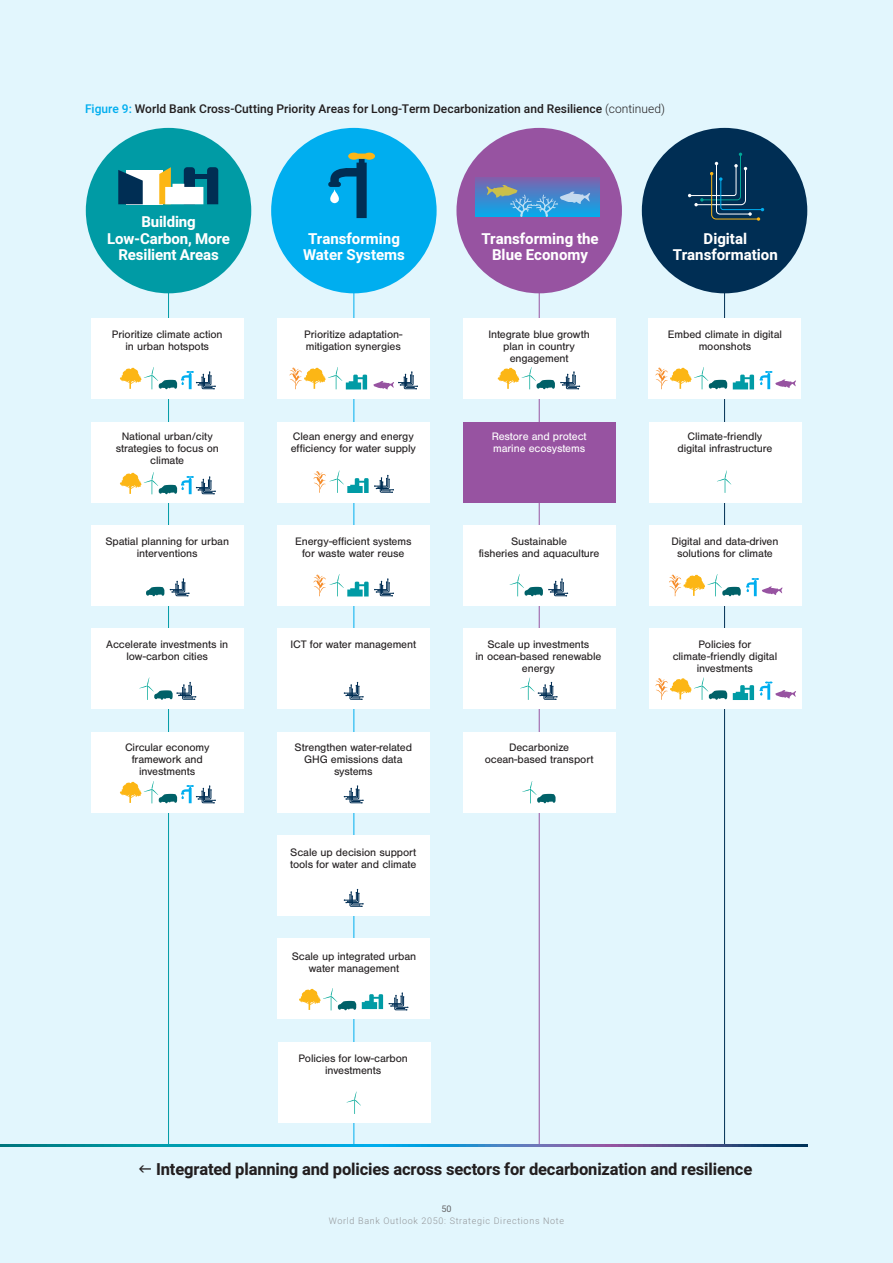
<style>
.page{position:relative;width:893px;height:1263px;background:#e2f6fd}
.page>*{position:absolute;margin:0;border:0;box-sizing:border-box;transform-origin:0 0}
.t1{font:700 16.5px "Heebo";letter-spacing:-.01em;color:#231f20}
.t2{font:700 15px/16.5px "Heebo";color:#fff;text-align:center}
.Figure_Title{font:500 12px "Heebo";color:#231f20}
.t3{font:11.25px/12px "Nimbus San";letter-spacing:-.01em;color:#231f20;text-align:center}
.t4{font:11.25px/12px "Nimbus San";letter-spacing:-.01em;color:#fff}
.t5{font:300 9px "Heebo";letter-spacing:.075em;color:#939598}
.t6{font:9px "Heebo";color:#636366}
.s1{color:#00aeef}
.s2{font-weight:300}
</style>
<div class="page">
<hr style="left:168px;top:143px;width:1px;height:1003px;background:#009ba5">
<hr style="left:353px;top:143px;width:1px;height:1003px;background:#00aeef">
<hr style="left:539px;top:143px;width:1px;height:1003px;background:#9753a1">
<hr style="left:724px;top:143px;width:1px;height:1003px;background:#002e54">
<div style="left:91px;top:318px;width:152px;height:81px;background:#fff"></div>
<div style="left:91px;top:422px;width:153px;height:80px;background:#fff"></div>
<div style="left:91px;top:525px;width:153px;height:81px;background:#fff"></div>
<div style="left:91px;top:628px;width:153px;height:81px;background:#fff"></div>
<div style="left:92px;top:732px;width:152px;height:80px;background:#fff"></div>
<div style="left:649px;top:318px;width:152px;height:81px;background:#fff"></div>
<div style="left:649px;top:422px;width:152px;height:80px;background:#fff"></div>
<div style="left:649px;top:525px;width:152px;height:81px;background:#fff"></div>
<div style="left:649px;top:628px;width:152px;height:81px;background:#fff"></div>
<div style="left:463px;top:318px;width:152px;height:81px;background:#fff"></div>
<div style="left:463px;top:422px;width:152px;height:80px;background:#9753a1"></div>
<div style="left:463px;top:525px;width:152px;height:81px;background:#fff"></div>
<div style="left:463px;top:628px;width:153px;height:81px;background:#fff"></div>
<div style="left:463px;top:732px;width:153px;height:80px;background:#fff"></div>
<div style="left:277px;top:318px;width:152px;height:81px;background:#fff"></div>
<div style="left:277px;top:422px;width:152px;height:80px;background:#fff"></div>
<div style="left:277px;top:525px;width:153px;height:81px;background:#fff"></div>
<div style="left:277px;top:628px;width:153px;height:81px;background:#fff"></div>
<div style="left:277px;top:732px;width:153px;height:80px;background:#fff"></div>
<div style="left:278px;top:835px;width:152px;height:81px;background:#fff"></div>
<div style="left:278px;top:939px;width:152px;height:80px;background:#fff"></div>
<div style="left:278px;top:1042px;width:152px;height:80px;background:#fff"></div>
<div style="left:86px;top:128px;width:165px;height:165px;background:#009ba5;border-radius:50%"></div>
<div style="left:271px;top:128px;width:166px;height:165px;background:#00aeef;border-radius:50%"></div>
<div style="left:456px;top:128px;width:166px;height:165px;background:#9753a1;border-radius:50%"></div>
<div style="left:642px;top:128px;width:165px;height:165px;background:#002e54;border-radius:50%"></div>
<svg style="left:328px;top:153px;width:47px;height:65px"></svg>
<svg style="left:688px;top:153px;width:76px;height:68px"></svg>
<div style="left:126px;top:170px;width:37px;height:34px;background:#fff"></div>
<svg style="left:159px;top:167px;width:59px;height:37px"></svg>
<svg style="left:118px;top:170px;width:25px;height:34px"></svg>
<div style="left:476px;top:178px;width:124px;height:39px;background:linear-gradient(to bottom,#7b64af,#05aaec)"></div>
<svg style="left:487px;top:185px;width:103px;height:32px;background:#4e9bcf"></svg>
<svg style="left:0;top:1145px;width:807px;height:1px"></svg>
<svg style="left:120px;top:367px;width:96px;height:22px"></svg>
<svg style="left:146px;top:587px;width:18px;height:9px"></svg>
<svg style="left:170px;top:578px;width:20px;height:18px"></svg>
<svg style="left:373px;top:371px;width:45px;height:18px"></svg>
<svg style="left:289px;top:367px;width:78px;height:22px"></svg>
<svg style="left:344px;top:682px;width:20px;height:18px"></svg>
<svg style="left:344px;top:785px;width:20px;height:18px"></svg>
<svg style="left:344px;top:889px;width:20px;height:18px"></svg>
<svg style="left:362px;top:992px;width:46px;height:18px"></svg>
<svg style="left:299px;top:988px;width:57px;height:22px"></svg>
<svg style="left:347px;top:1091px;width:14px;height:23px"></svg>
<svg style="left:120px;top:472px;width:96px;height:22px"></svg>
<svg style="left:139px;top:677px;width:57px;height:23px"></svg>
<svg style="left:120px;top:781px;width:96px;height:22px"></svg>
<svg style="left:498px;top:367px;width:82px;height:22px"></svg>
<svg style="left:733px;top:371px;width:63px;height:18px"></svg>
<svg style="left:655px;top:367px;width:72px;height:22px"></svg>
<svg style="left:717px;top:470px;width:14px;height:23px"></svg>
<svg style="left:669px;top:574px;width:114px;height:22px"></svg>
<svg style="left:313px;top:470px;width:81px;height:23px"></svg>
<svg style="left:313px;top:574px;width:81px;height:22px"></svg>
<svg style="left:510px;top:574px;width:58px;height:22px"></svg>
<svg style="left:520px;top:677px;width:38px;height:23px"></svg>
<svg style="left:522px;top:781px;width:34px;height:22px"></svg>
<svg style="left:733px;top:681px;width:63px;height:19px"></svg>
<svg style="left:655px;top:677px;width:72px;height:23px"></svg>
<p class="Figure_Title" style="left:85px;top:100px;width:581px"><span class="s1">Figure 9:</span> World Bank Cross-Cutting Priority Areas for Long-Term Decarbonization and Resilience <span class="s2">(continued)</span></p>
<p class="t2" style="left:107px;top:214px;width:124px">Building<br>Low-Carbon, More<br>Resilient Areas</p>
<p class="t2" style="left:303px;top:230px;width:103px">Transforming<br>Water Systems</p>
<p class="t2" style="left:481px;top:230px;width:119px">Transforming the<br>Blue Economy</p>
<p class="t2" style="left:673px;top:230px;width:106px">Digital<br>Transformation</p>
<p class="t3" style="left:112px;top:329px;width:112px">Prioritize climate action in urban hotspots</p>
<p class="t3" style="left:304px;top:329px;width:100px;text-align:left">Prioritize adaptation&shy;mitigation synergies</p>
<p class="t3" style="left:488px;top:329px;width:103px">Integrate blue growth plan in country engagement</p>
<p class="t3" style="left:668px;top:329px;width:116px">Embed climate in digital moonshots</p>
<p class="t3" style="left:116px;top:430px;width:105px">National urban/city strategies to focus on climate</p>
<p class="t3" style="left:291px;top:430px;width:127px;text-align:left">Clean energy and energy efficiency for water supply</p>
<p class="t4" style="left:492px;top:430px;width:96px">Restore and protect marine ecosystems</p>
<p class="t3" style="left:677px;top:430px;width:96px">Climate-friendly digital infrastructure</p>
<p class="t3" style="left:105px;top:535px;width:125px">Spatial planning for urban interventions</p>
<p class="t3" style="left:295px;top:535px;width:118px">Energy-efficient systems for waste water reuse</p>
<p class="t3" style="left:479px;top:535px;width:122px">Sustainable<br>fisheries and aquaculture</p>
<p class="t3" style="left:671px;top:535px;width:109px">Digital and data-driven solutions for climate</p>
<p class="t3" style="left:106px;top:639px;width:123px">Accelerate investments in low-carbon cities</p>
<p class="t3" style="left:291px;top:639px;width:127px">ICT for water management</p>
<p class="t3" style="left:475px;top:639px;width:128px">Scale up investments<br>in ocean-based renewable energy</p>
<p class="t3" style="left:673px;top:639px;width:106px">Policies for climate-friendly digital investments</p>
<p class="t3" style="left:125px;top:741px;width:86px">Circular economy framework and investments</p>
<p class="t3" style="left:295px;top:741px;width:119px">Strengthen water-related<br>GHG emissions data systems</p>
<p class="t3" style="left:485px;top:741px;width:110px">Decarbonize ocean-based transport</p>
<p class="t3" style="left:290px;top:846px;width:128px;text-align:left">Scale up decision support tools for water and climate</p>
<p class="t3" style="left:292px;top:950px;width:126px">Scale up integrated urban water management</p>
<p class="t3" style="left:299px;top:1052px;width:111px">Policies for low-carbon investments</p>
<p class="t1" style="left:156px;top:1157px;width:598px">Integrated planning and policies across sectors for decarbonization and resilience</p>
<p class="t6" style="left:441px;top:1202px;width:12px">50</p>
<p class="t5" style="left:329px;top:1214px;width:237px">World Bank Outlook 2050: Strategic Directions Note</p>
</div>
